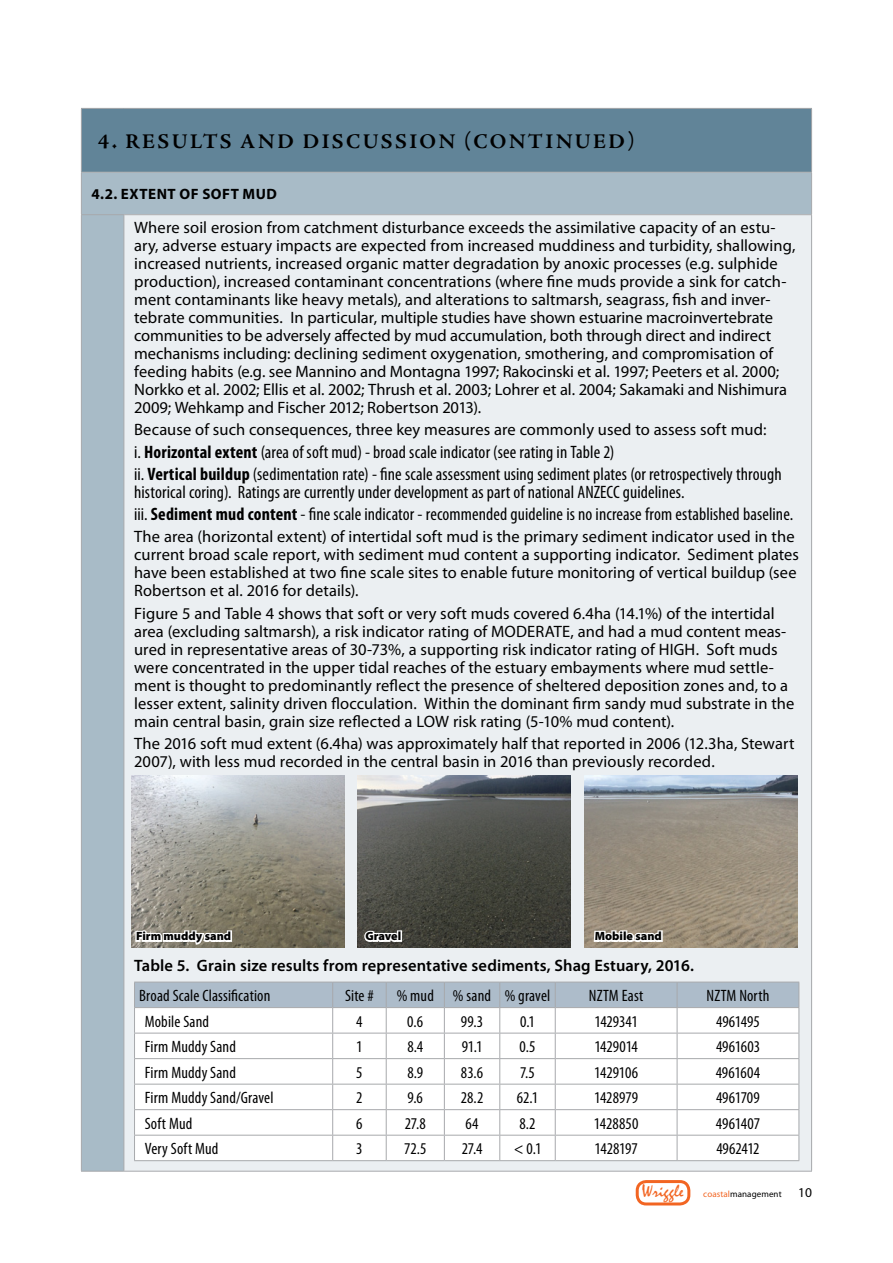
<style>
.page{position:relative;width:893px;height:1263px;background:#fff}
.page>*{position:absolute;margin:0;border:0;box-sizing:border-box;transform-origin:0 0}
.t1{font:700 21px "Adobe Jenson Pro";letter-spacing:.12em;color:#000}
.t2{font:condensed 18px/22.2px "Myriad Pro";letter-spacing:.005em;color:#000}
.t3{font:16.5px/18px "Myriad Pro";letter-spacing:.005em;color:#000}
.t4{font:condensed 16.5px "Myriad Pro";letter-spacing:.01em;color:#000}
.t5{font:600 16.5px "Myriad Pro";letter-spacing:.005em;color:#000}
.t6{font:condensed 16.5px "Myriad Pro";letter-spacing:-.01em;color:#000}
.t7{font:condensed 16.5px "Myriad Pro";letter-spacing:-.02em;color:#000}
.t8{font:700 15px "Myriad Pro";letter-spacing:.04em;color:#000}
.t9{font:900 12px "Myriad Pro";color:#000}
.t10{font:9px "Myriad Pro";letter-spacing:.01em;color:#000}
.s1{font-weight:700}
.s2{font-family:"Mistral";font-size:18px;color:#f26522}
.s3{color:#f26522}
.s4{font-size:13.5px}
</style>
<div class="page">
<div style="left:636px;top:1180px;width:54px;height:25px;border:3px solid #f26522;border-radius:9px"></div>
<div style="left:81px;top:108px;width:731px;height:64px;background:#618498"></div>
<div style="left:82px;top:173px;width:729px;height:998px;background:#a8bbc7"></div>
<div style="left:124px;top:215px;width:688px;height:956px;background:#ebeff2"></div>
<hr style="left:81px;top:172px;width:43px;height:1px;background:#a7a9ac">
<hr style="left:81px;top:173px;width:1px;height:41px;background:#a7a9ac">
<hr style="left:124px;top:172px;width:688px;height:1px;background:#a7a9ac">
<hr style="left:811px;top:173px;width:1px;height:41px;background:#a7a9ac">
<hr style="left:81px;top:214px;width:43px;height:1px;background:#a7a9ac">
<hr style="left:124px;top:214px;width:688px;height:1px;background:#a7a9ac">
<hr style="left:81px;top:108px;width:43px;height:1px;background:#a7a9ac">
<hr style="left:81px;top:109px;width:1px;height:63px;background:#a7a9ac">
<hr style="left:124px;top:108px;width:688px;height:1px;background:#a7a9ac">
<hr style="left:811px;top:109px;width:1px;height:63px;background:#a7a9ac">
<hr style="left:81px;top:215px;width:1px;height:956px;background:#a7a9ac">
<hr style="left:811px;top:215px;width:1px;height:956px;background:#a7a9ac">
<hr style="left:81px;top:1171px;width:43px;height:1px;background:#a7a9ac">
<hr style="left:124px;top:1171px;width:688px;height:1px;background:#a7a9ac">
<hr style="left:124px;top:215px;width:1px;height:956px;background:#a7a9ac">
<hr style="left:386px;top:1160px;width:58px;height:1px;background:#a7a9ac">
<hr style="left:444px;top:1160px;width:56px;height:1px;background:#a7a9ac">
<hr style="left:500px;top:1160px;width:55px;height:1px;background:#a7a9ac">
<hr style="left:555px;top:1160px;width:122px;height:1px;background:#a7a9ac">
<hr style="left:677px;top:1160px;width:122px;height:1px;background:#a7a9ac">
<hr style="left:134px;top:1160px;width:199px;height:1px;background:#a7a9ac">
<hr style="left:333px;top:1160px;width:53px;height:1px;background:#a7a9ac">
<img style="left:584px;top:775px;width:213px;height:107px">
<img style="left:358px;top:775px;width:213px;height:107px">
<img style="left:131px;top:775px;width:213px;height:172px">
<svg style="left:134px;top:882px;width:665px;height:278px;background:#d4d4d3"></svg>
<p class="t1" style="left:98px;top:129px;width:538px">4. RESULTS AND DISCUSSION (CONTINUED)</p>
<p class="t8" style="left:92px;top:184px;width:130px">4.2. EXTENT OF SOFT</p>
<p class="t8" style="left:243px;top:184px;width:34px">MUD</p>
<p class="t3" style="left:134px;top:218px;width:663px">Where soil erosion from catchment disturbance exceeds the assimilative capacity of an estu&shy;ary, adverse estuary impacts are expected from increased muddiness and turbidity, shallowing, increased nutrients, increased organic matter degradation by anoxic processes (e.g. sulphide production), increased contaminant concentrations (where fine muds provide a sink for catch&shy;ment contaminants like heavy metals), and alterations to saltmarsh, seagrass, fish and inver&shy;tebrate communities. In particular, multiple studies have shown estuarine macroinvertebrate communities to be adversely affected by mud accumulation, both through direct and indirect mechanisms including: declining sediment oxygenation, smothering, and compromisation of feeding habits (e.g. see Mannino and Montagna 1997; Rakocinski et al. 1997; Peeters et al. 2000; Norkko et al. 2002; Ellis et al. 2002; Thrush et al. 2003; Lohrer et al. 2004; Sakamaki and Nishimura 2009; Wehkamp and Fischer 2012; Robertson 2013).</p>
<p class="t3" style="left:134px;top:421px;width:634px">Because of such consequences, three key measures are commonly used to assess soft mud:</p>
<p class="t2" style="left:134px;top:440px;width:649px">i. <span class="s1">Horizontal extent</span> (area of soft mud) - broad scale indicator (see rating in Table 2)<br>ii. <span class="s1">Vertical buildup</span> (sedimentation rate) - fine scale assessment using sediment plates (or retrospectively through</p>
<p class="t2" style="left:134px;top:481px;width:661px">historical coring). Ratings are currently under development as part of national ANZECC guidelines.<br>iii. <span class="s1">Sediment mud content</span> - fine scale indicator - recommended guideline is no increase from established baseline.</p>
<p class="t3" style="left:134px;top:528px;width:666px">The area (horizontal extent) of intertidal soft mud is the primary sediment indicator used in the current broad scale report, with sediment mud content a supporting indicator. Sediment plates have been established at two fine scale sites to enable future monitoring of vertical buildup (see Robertson et al. 2016 for details).</p>
<p class="t3" style="left:134px;top:604px;width:662px">Figure 5 and Table 4 shows that soft or very soft muds covered 6.4ha (14.1%) of the intertidal area (excluding saltmarsh), a risk indicator rating of MODERATE, and had a mud content meas&shy;ured in representative areas of 30-73%, a supporting risk indicator rating of HIGH. Soft muds were concentrated in the upper tidal reaches of the estuary embayments where mud settle&shy;ment is thought to predominantly reflect the presence of sheltered deposition zones and, to a lesser extent, salinity driven flocculation. Within the dominant firm sandy mud substrate in the main central basin, grain size reflected a LOW risk rating (5-10% mud content).</p>
<p class="t3" style="left:134px;top:734px;width:662px">The 2016 soft mud extent (6.4ha) was approximately half that reported in 2006 (12.3ha, Stewart<br>2007), with less mud recorded in the central basin in 2016 than previously recorded.</p>
<p class="t9" style="left:136px;top:928px;width:97px">Firm muddy sand</p>
<p class="t9" style="left:365px;top:928px;width:37px">Gravel</p>
<p class="t9" style="left:595px;top:928px;width:69px">Mobile sand</p>
<p class="t5" style="left:134px;top:955px;width:561px">Table 5. Grain size results from representative sediments, Shag Estuary, 2016.</p>
<p class="t4" style="left:139px;top:985px;width:133px">Broad Scale Classification</p>
<p class="t4" style="left:345px;top:985px;width:30px">Site #</p>
<p class="t4" style="left:397px;top:985px;width:155px">% mud % sand % gravel</p>
<p class="t4" style="left:589px;top:985px;width:56px">NZTM East</p>
<p class="t4" style="left:707px;top:985px;width:64px">NZTM North</p>
<p class="t4" style="left:145px;top:1011px;width:66px">Mobile Sand</p>
<p class="t4" style="left:356px;top:1011px;width:8px">4</p>
<p class="t4" style="left:407px;top:1011px;width:17px">0.6</p>
<p class="t4" style="left:461px;top:1011px;width:24px">99.3</p>
<p class="t4" style="left:520px;top:1011px;width:16px">0.1</p>
<p class="t6" style="left:594px;top:1011px;width:45px">1429341</p>
<p class="t6" style="left:716px;top:1011px;width:45px">4961495</p>
<p class="t4" style="left:145px;top:1036px;width:93px">Firm Muddy Sand</p>
<p class="t4" style="left:356px;top:1036px;width:8px">1</p>
<p class="t4" style="left:407px;top:1036px;width:17px">8.4</p>
<p class="t4" style="left:462px;top:1036px;width:22px">91.1</p>
<p class="t4" style="left:519px;top:1036px;width:18px">0.5</p>
<p class="t6" style="left:594px;top:1036px;width:45px">1429014</p>
<p class="t6" style="left:716px;top:1036px;width:46px">4961603</p>
<p class="t4" style="left:145px;top:1062px;width:93px">Firm Muddy Sand</p>
<p class="t4" style="left:356px;top:1062px;width:8px">5</p>
<p class="t4" style="left:407px;top:1062px;width:17px">8.9</p>
<p class="t4" style="left:461px;top:1062px;width:24px">83.6</p>
<p class="t4" style="left:520px;top:1062px;width:16px">7.5</p>
<p class="t6" style="left:594px;top:1062px;width:45px">1429106</p>
<p class="t4" style="left:716px;top:1062px;width:46px">4961604</p>
<p class="t4" style="left:145px;top:1088px;width:130px">Firm Muddy Sand/Gravel</p>
<p class="t4" style="left:356px;top:1088px;width:8px">2</p>
<p class="t4" style="left:408px;top:1088px;width:17px">9.6</p>
<p class="t4" style="left:461px;top:1088px;width:24px">28.2</p>
<p class="t4" style="left:517px;top:1088px;width:23px">62.1</p>
<p class="t4" style="left:594px;top:1088px;width:45px">1428979</p>
<p class="t6" style="left:716px;top:1088px;width:45px">4961709</p>
<p class="t4" style="left:145px;top:1113px;width:49px">Soft Mud</p>
<p class="t4" style="left:356px;top:1113px;width:8px">6</p>
<p class="t4" style="left:405px;top:1113px;width:23px">27.8</p>
<p class="t4" style="left:466px;top:1113px;width:15px">64</p>
<p class="t4" style="left:519px;top:1113px;width:18px">8.2</p>
<p class="t4" style="left:594px;top:1113px;width:46px">1428850</p>
<p class="t6" style="left:716px;top:1113px;width:46px">4961407</p>
<p class="t4" style="left:145px;top:1139px;width:75px">Very Soft Mud</p>
<p class="t4" style="left:356px;top:1139px;width:8px">3</p>
<p class="t4" style="left:404px;top:1139px;width:24px">72.5</p>
<p class="t4" style="left:462px;top:1139px;width:22px">27.4</p>
<p class="t4" style="left:514px;top:1139px;width:29px">&lt; 0.1</p>
<p class="t6" style="left:594px;top:1139px;width:45px">1428197</p>
<p class="t7" style="left:716px;top:1139px;width:45px">4962412</p>
<p class="t10" style="left:642px;top:1188px;width:172px"><span class="s2">Wriggle</span> <span class="s3">coastal</span>management <span class="s4">10</span></p>
</div>
